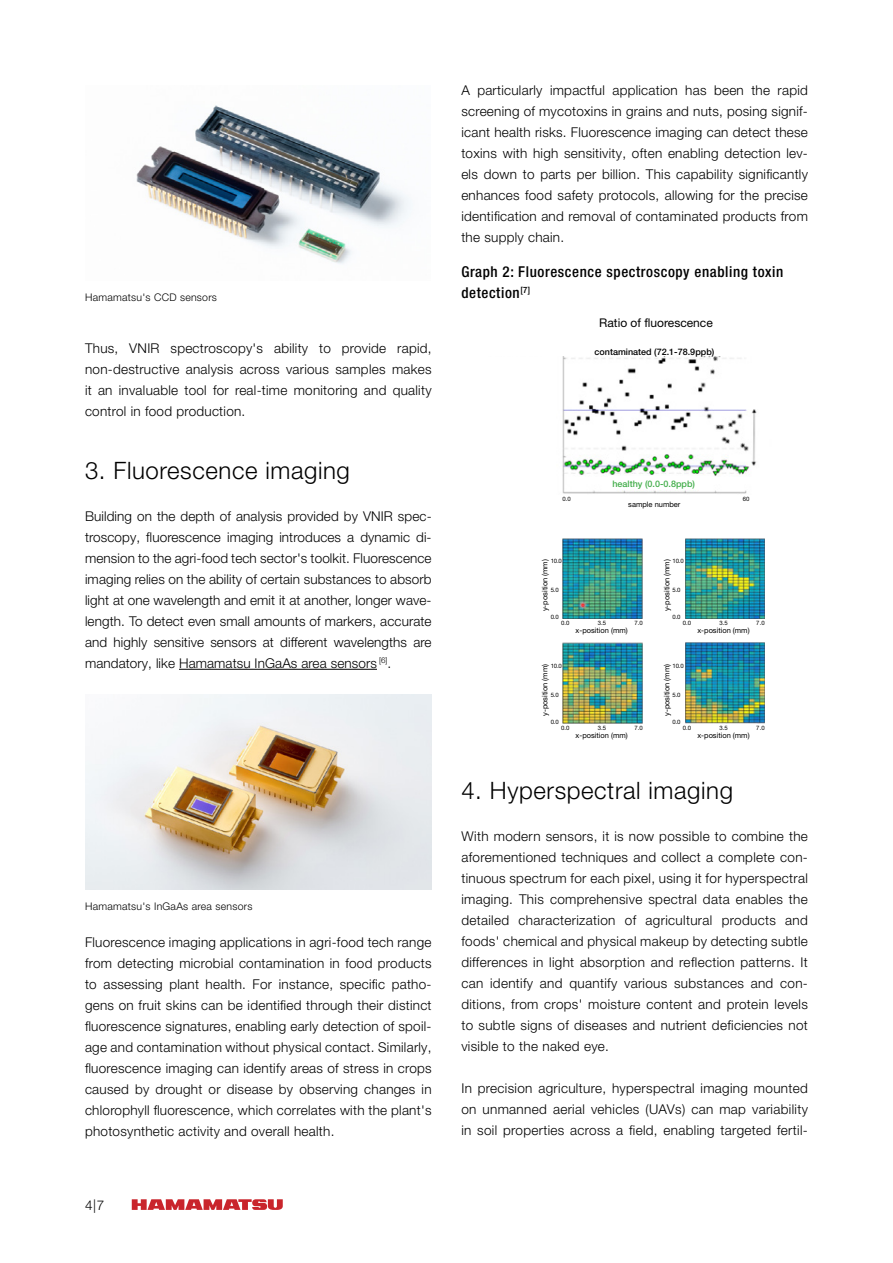
<style>
.page{position:relative;width:893px;height:1263px;background:#fff}
.page>*{position:absolute;margin:0;border:0;box-sizing:border-box;transform-origin:0 0}
.t1{font:300 24px "Helvetica Neue LT Pro";letter-spacing:.025em;color:#000}
.t2{font:500 condensed 15px/21px "Helvetica Neue LT Pro";letter-spacing:.04em;color:#000}
.t3{font:300 13.5px/21px "Helvetica Neue LT Pro";letter-spacing:.02em;color:#000;text-align:justify}
.t4{font:12px "Helvetica Neue LT Pro";color:#000}
.t5{font:300 10.5px "Helvetica Neue LT Pro";letter-spacing:.025em;color:#000}
.t6{font:500 9px "Helvetica Neue LT Pro";color:#000}
.t7{font:500 9px "Helvetica Neue LT Pro";color:#41ad49}
.t8{font:7.5px "Helvetica Neue LT Pro";color:#000}
.t9{font:6px "Helvetica Neue LT Pro";letter-spacing:-.025em;color:#000}
</style>
<div class="page">
<svg style="left:132px;top:1199px;width:151px;height:11px;background:#d76065"></svg>
<hr style="left:179px;top:669px;width:198px;height:1px;background:#000">
<img style="left:562px;top:356px;width:195px;height:138px">
<img style="left:563px;top:643px;width:80px;height:80px">
<img style="left:85px;top:694px;width:347px;height:195px">
<img style="left:136px;top:105px;width:275px;height:159px">
<img style="left:686px;top:643px;width:79px;height:80px">
<img style="left:563px;top:538px;width:80px;height:81px">
<img style="left:686px;top:538px;width:79px;height:81px">
<div style="left:608px;top:476px;width:103px;height:14px;background:#fff"></div>
<p class="t5" style="left:85px;top:291px;width:133px">Hamamatsu's CCD sensors</p>
<p class="t3" style="left:85px;top:337px;width:348px">Thus, VNIR spectroscopy's ability to provide rapid, non-destructive analysis across various samples makes it an invaluable tool for real-time monitoring and quality control in food production.</p>
<h1 class="t1" style="left:85px;top:456px;width:266px">3. Fluorescence imaging</h1>
<p class="t3" style="left:85px;top:505px;width:348px">Building on the depth of analysis provided by VNIR spec&shy;troscopy, fluorescence imaging introduces a dynamic di&shy;mension to the agri-food tech sector's toolkit. Fluorescence imaging relies on the ability of certain substances to absorb light at one wavelength and emit it at another, longer wave&shy;length. To detect even small amounts of markers, accurate and highly sensitive sensors at different wavelengths are mandatory, like Hamamatsu InGaAs area sensors <sup>[6]</sup>.</p>
<p class="t5" style="left:85px;top:899px;width:169px">Hamamatsu's InGaAs area sensors</p>
<p class="t3" style="left:85px;top:931px;width:348px">Fluorescence imaging applications in agri-food tech range from detecting microbial contamination in food products to assessing plant health. For instance, specific patho&shy;gens on fruit skins can be identified through their distinct fluorescence signatures, enabling early detection of spoil&shy;age and contamination without physical contact. Similarly, fluorescence imaging can identify areas of stress in crops caused by drought or disease by observing changes in chlorophyll fluorescence, which correlates with the plant's photosynthetic activity and overall health.</p>
<p class="t3" style="left:85px;top:1194px;width:21px">4|7</p>
<p class="t3" style="left:461px;top:79px;width:348px">A particularly impactful application has been the rapid screening of mycotoxins in grains and nuts, posing signif&shy;icant health risks. Fluorescence imaging can detect these toxins with high sensitivity, often enabling detection lev&shy;els down to parts per billion. This capability significantly enhances food safety protocols, allowing for the precise identification and removal of contaminated products from the supply chain.</p>
<p class="t2" style="left:461px;top:261px;width:323px">Graph 2: Fluorescence spectroscopy enabling toxin detection<sup>[7]</sup></p>
<p class="t4" style="left:599px;top:316px;width:115px">Ratio of fluorescence</p>
<p class="t6" style="left:595px;top:346px;width:121px">contaminated (72.1-78.9ppb)</p>
<p class="t7" style="left:612px;top:479px;width:84px">healthy (0.0-0.8ppb)</p>
<p class="t9" style="left:563px;top:495px;width:10px">0.0</p>
<p class="t9" style="left:743px;top:495px;width:8px">60</p>
<p class="t8" style="left:628px;top:499px;width:54px">sample number</p>
<p class="t9" style="left:551px;top:557px;width:13px">10.0</p>
<p class="t9" style="left:551px;top:586px;width:10px">5.0</p>
<p class="t9" style="left:551px;top:613px;width:10px">0.0</p>
<p class="t8" style="left:540px;top:611px;width:54px;rotate:-90deg">y-position (mm)</p>
<p class="t9" style="left:561px;top:619px;width:10px">0.0</p>
<p class="t9" style="left:598px;top:619px;width:10px">3.5</p>
<p class="t9" style="left:634px;top:619px;width:10px">7.0</p>
<p class="t9" style="left:672px;top:557px;width:13px">10.0</p>
<p class="t9" style="left:672px;top:586px;width:10px">5.0</p>
<p class="t9" style="left:672px;top:613px;width:10px">0.0</p>
<p class="t8" style="left:662px;top:611px;width:54px;rotate:-90deg">y-position (mm)</p>
<p class="t9" style="left:683px;top:619px;width:10px">0.0</p>
<p class="t9" style="left:720px;top:619px;width:10px">3.5</p>
<p class="t9" style="left:756px;top:619px;width:10px">7.0</p>
<p class="t8" style="left:576px;top:626px;width:54px">x-position (mm)</p>
<p class="t8" style="left:697px;top:626px;width:54px">x-position (mm)</p>
<p class="t9" style="left:551px;top:662px;width:13px">10.0</p>
<p class="t9" style="left:551px;top:691px;width:10px">5.0</p>
<p class="t9" style="left:551px;top:718px;width:10px">0.0</p>
<p class="t8" style="left:540px;top:716px;width:54px;rotate:-90deg">y-position (mm)</p>
<p class="t9" style="left:561px;top:724px;width:10px">0.0</p>
<p class="t9" style="left:598px;top:724px;width:10px">3.5</p>
<p class="t9" style="left:634px;top:724px;width:10px">7.0</p>
<p class="t9" style="left:672px;top:662px;width:13px">10.0</p>
<p class="t9" style="left:672px;top:691px;width:10px">5.0</p>
<p class="t9" style="left:672px;top:718px;width:10px">0.0</p>
<p class="t8" style="left:662px;top:716px;width:54px;rotate:-90deg">y-position (mm)</p>
<p class="t9" style="left:683px;top:724px;width:10px">0.0</p>
<p class="t9" style="left:720px;top:724px;width:10px">3.5</p>
<p class="t9" style="left:756px;top:724px;width:10px">7.0</p>
<p class="t8" style="left:576px;top:731px;width:54px">x-position (mm)</p>
<p class="t8" style="left:697px;top:731px;width:54px">x-position (mm)</p>
<h1 class="t1" style="left:461px;top:776px;width:273px">4. Hyperspectral imaging</h1>
<p class="t3" style="left:461px;top:826px;width:348px">With modern sensors, it is now possible to combine the aforementioned techniques and collect a complete con&shy;tinuous spectrum for each pixel, using it for hyperspectral imaging. This comprehensive spectral data enables the detailed characterization of agricultural products and foods' chemical and physical makeup by detecting subtle differences in light absorption and reflection patterns. It can identify and quantify various substances and con&shy;ditions, from crops' moisture content and protein levels to subtle signs of diseases and nutrient deficiencies not visible to the naked eye.</p>
<p class="t3" style="left:461px;top:1078px;width:348px">In precision agriculture, hyperspectral imaging mounted on unmanned aerial vehicles (UAVs) can map variability in soil properties across a field, enabling targeted fertil-</p>
</div>
